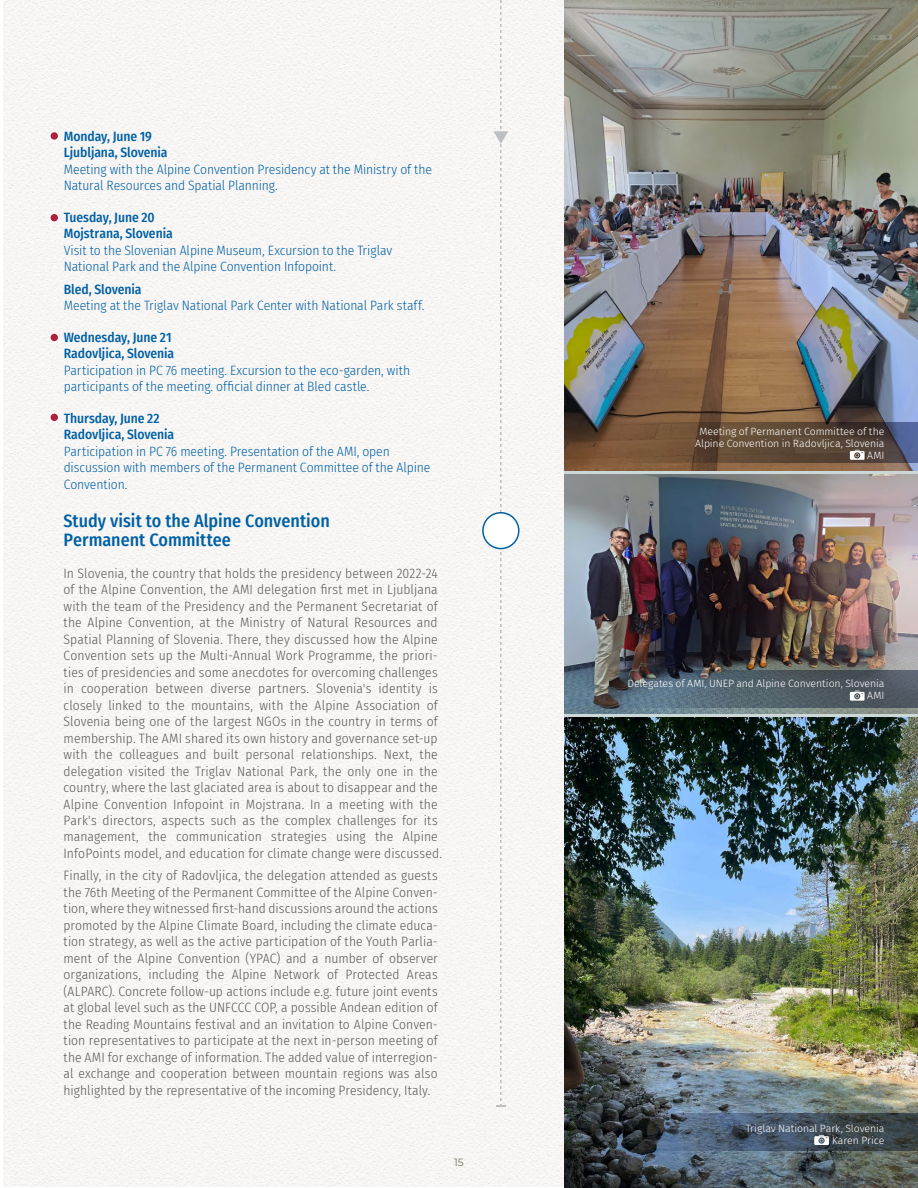
<style>
.page{position:relative;width:918px;height:1188px;background:#f8f6f5}
.page>*{position:absolute;margin:0;border:0;box-sizing:border-box;transform-origin:0 0}
.t1{font:500 18px/19.5px "Fira Sans Condensed";color:#0060a5}
.t2{font:300 13.5px/16.5px "Fira Sans Condensed";letter-spacing:.01em;color:#58595b}
.t3{font:300 13.5px/16.5px "Fira Sans Condensed";letter-spacing:-.005em;color:#0060a5}
.t4{font:500 13.5px/16.5px "Fira Sans Condensed";letter-spacing:-.005em;color:#0060a5}
.t5{font:300 10.5px/12px "Fira Sans";letter-spacing:-.005em;color:#fff;text-align:right}
.t6{font:10.5px "Montserrat";color:#6d7458}
</style>
<div class="page">
<svg style="left:494px;top:0;width:14px;height:1106px"></svg>
<div style="left:483px;top:513px;width:36px;height:36px;background:#fff;border-radius:50%"></div>
<div style="left:482px;top:512px;width:38px;height:37px;border:2px solid #0060a5;border-radius:50%"></div>
<div style="left:50px;top:131px;width:9px;height:9px;background:#b01f3e;border-radius:50%"></div>
<div style="left:49px;top:131px;width:11px;height:10px;border:2px solid #fff;border-radius:50%"></div>
<div style="left:50px;top:213px;width:9px;height:9px;background:#b01f3e;border-radius:50%"></div>
<div style="left:49px;top:212px;width:11px;height:11px;border:2px solid #fff;border-radius:50%"></div>
<div style="left:50px;top:333px;width:9px;height:9px;background:#b01f3e;border-radius:50%"></div>
<div style="left:49px;top:332px;width:11px;height:11px;border:2px solid #fff;border-radius:50%"></div>
<div style="left:50px;top:413px;width:9px;height:9px;background:#b01f3e;border-radius:50%"></div>
<div style="left:49px;top:412px;width:11px;height:11px;border:2px solid #fff;border-radius:50%"></div>
<img style="left:565px;top:717px;width:353px;height:471px">
<img style="left:565px;top:474px;width:353px;height:239px">
<img style="left:565px;top:0;width:353px;height:471px">
<svg style="left:590px;top:423px;width:327px;height:39px;background:#604a3b"></svg>
<svg style="left:590px;top:671px;width:327px;height:37px;background:#526069"></svg>
<svg style="left:590px;top:1113px;width:327px;height:37px;background:#3f4b57"></svg>
<svg style="left:850px;top:450px;width:15px;height:10px"></svg>
<svg style="left:850px;top:691px;width:15px;height:10px"></svg>
<svg style="left:814px;top:1135px;width:15px;height:10px"></svg>
<p class="t4" style="left:64px;top:127px;width:105px">Monday, June 19<br>Ljubljana, Slovenia</p>
<p class="t3" style="left:64px;top:161px;width:370px">Meeting with the Alpine Convention Presidency at the Ministry of the<br>Natural Resources and Spatial Planning.</p>
<p class="t4" style="left:64px;top:208px;width:110px">Tuesday, June 20<br>Mojstrana, Slovenia</p>
<p class="t3" style="left:64px;top:242px;width:330px">Visit to the Slovenian Alpine Museum, Excursion to the Triglav<br>National Park and the Alpine Convention Infopoint.</p>
<p class="t4" style="left:64px;top:280px;width:79px">Bled, Slovenia</p>
<p class="t3" style="left:64px;top:297px;width:362px">Meeting at the Triglav National Park Center with National Park staff.</p>
<p class="t4" style="left:64px;top:328px;width:112px">Wednesday, June 21<br>Radovljica, Slovenia</p>
<p class="t3" style="left:64px;top:362px;width:348px">Participation in PC 76 meeting. Excursion to the eco-garden, with participants of the meeting. official dinner at Bled castle.</p>
<p class="t4" style="left:64px;top:409px;width:112px">Thursday, June 22<br>Radovljica, Slovenia</p>
<p class="t3" style="left:64px;top:443px;width:368px">Participation in PC 76 meeting. Presentation of the AMI, open discussion with members of the Permanent Committee of the Alpine<br>Convention.</p>
<h1 class="t1" style="left:64px;top:510px;width:268px">Study visit to the Alpine Convention<br>Permanent Committee</h1>
<p class="t2" style="left:64px;top:565px;width:380px">In Slovenia, the country that holds the presidency between 2022-24 of the Alpine Convention, the AMI delegation first met in Ljubljana with the team of the Presidency and the Permanent Secretariat of the Alpine Convention, at the Ministry of Natural Resources and Spatial Planning of Slovenia. There, they discussed how the Alpine Convention sets up the Multi-Annual Work Programme, the priori&shy;ties of presidencies and some anecdotes for overcoming challenges in cooperation between diverse partners. Slovenia's identity is closely linked to the mountains, with the Alpine Association of Slovenia being one of the largest NGOs in the country in terms of membership. The AMI shared its own history and governance set-up with the colleagues and built personal relationships. Next, the delegation visited the Triglav National Park, the only one in the country, where the last glaciated area is about to disappear and the Alpine Convention Infopoint in Mojstrana. In a meeting with the Park's directors, aspects such as the complex challenges for its management, the communication strategies using the Alpine InfoPoints model, and education for climate change were discussed.</p>
<p class="t2" style="left:64px;top:868px;width:376px;text-align:justify">Finally, in the city of Radovljica, the delegation attended as guests the 76th Meeting of the Permanent Committee of the Alpine Conven&shy;tion, where they witnessed first-hand discussions around the actions promoted by the Alpine Climate Board, including the climate educa&shy;tion strategy, as well as the active participation of the Youth Parlia&shy;ment of the Alpine Convention (YPAC) and a number of observer organizations, including the Alpine Network of Protected Areas (ALPARC). Concrete follow-up actions include e.g. future joint events at global level such as the UNFCCC COP, a possible Andean edition of the Reading Mountains festival and an invitation to Alpine Conven&shy;tion representatives to participate at the next in-person meeting of the AMI for exchange of information. The added value of interregion&shy;al exchange and cooperation between mountain regions was also highlighted by the representative of the incoming Presidency, Italy.</p>
<p class="t6" style="left:458px;top:1155px;width:8px">6</p>
<p class="t6" style="left:454px;top:1155px;width:11px">15</p>
<p class="t5" style="left:695px;top:425px;width:191px">Meeting of Permanent Committee of the<br>Alpine Convention in Radovljica, Slovenia<br>AMI</p>
<p class="t5" style="left:627px;top:677px;width:259px">Delegates of AMI, UNEP and Alpine Convention, Slovenia<br>AMI</p>
<p class="t5" style="left:746px;top:1122px;width:140px">Triglav National Park, Slovenia<br>Karen Price</p>
</div>
